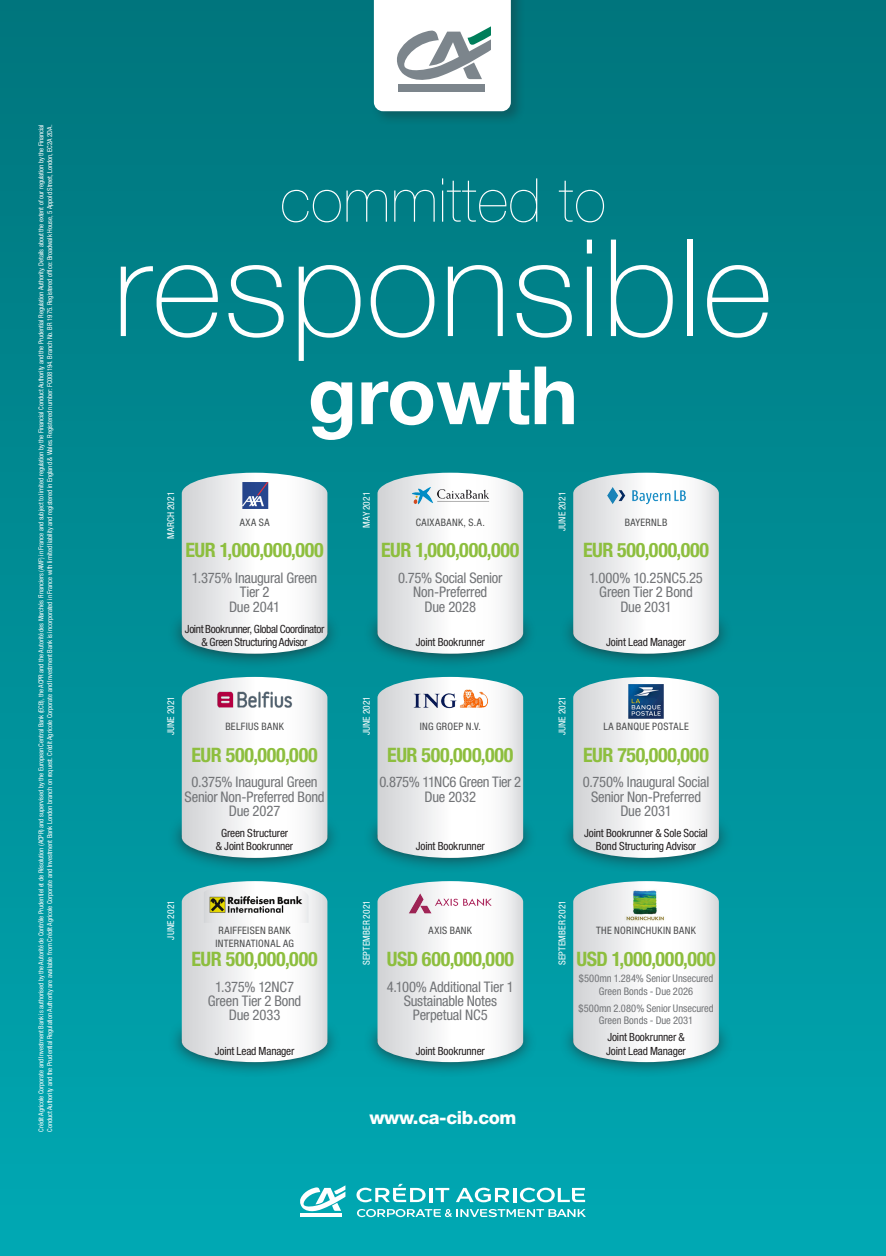
<style>
.page{position:relative;width:886px;height:1256px;background:#fff}
.page>*{position:absolute;margin:0;border:0;box-sizing:border-box;transform-origin:0 0}
.t1{font:100 135px "Helvetica Neue LT Std";letter-spacing:.01em;color:#fff}
.t2{font:700 80.7px "Helvetica Neue LT Std";color:#fff}
.t3{font:200 60.6px "Helvetica Neue LT Std";letter-spacing:.01em;color:#fff}
.t4{font:700 condensed 19.95px "Helvetica Neue LT Std";letter-spacing:-.01em;color:#8dbe3e}
.t5{font:800 18.3px "Helvetica Neue LT Std";letter-spacing:-.02em;color:#fff}
.t6{font:condensed 14.55px/14.2px "Helvetica Neue LT Std";letter-spacing:-.015em;color:#727477;text-align:center}
.t7{font:condensed 11.25px/13.5px "Helvetica Neue LT Std";letter-spacing:-.015em;color:#231f20;text-align:center}
.t8{font:condensed 11.25px/13.5px "Helvetica Neue LT Std";letter-spacing:-.035em;color:#231f20;text-align:center}
.t9{font:condensed 10.5px/12.6px "Helvetica Neue LT Std";letter-spacing:-.005em;color:#727477;text-align:center}
.t10{font:condensed 10.2px/12.3px "Helvetica Neue LT Std";letter-spacing:.035em;color:#4b4c4d;text-align:center}
.t11{font:condensed 9.45px "Helvetica Neue LT Std";letter-spacing:.01em;color:#fff}
.Normal_e{font:condensed 6.9px/8.7px "Helvetica Neue LT Std";letter-spacing:-.01em;color:#fff}
</style>
<div class="page">
<div style="left:0;top:0;width:885px;height:1255px;background:linear-gradient(to bottom,#00757c,#01a8b3)"></div>
<svg style="left:356px;top:1183px;width:69px;height:19px"></svg>
<hr style="left:429px;top:1187px;width:3px;height:14px;background:#fff">
<svg style="left:435px;top:1187px;width:14px;height:14px"></svg>
<svg style="left:456px;top:1187px;width:53px;height:15px"></svg>
<hr style="left:513px;top:1187px;width:3px;height:14px;background:#fff">
<svg style="left:520px;top:1187px;width:65px;height:15px"></svg>
<svg style="left:357px;top:1208px;width:229px;height:8px;background:#5ac6cc"></svg>
<hr style="left:300px;top:1213px;width:42px;height:3px;background:#fff">
<svg style="left:298px;top:1185px;width:47px;height:28px"></svg>
<div style="left:371px;top:0;width:155px;height:127px;background:#231f20;opacity:.3"></div>
<svg style="left:374px;top:0;width:137px;height:111px"></svg>
<div style="left:558px;top:597px;width:175px;height:72px;background:#231f20;opacity:.75"></div>
<svg style="left:573px;top:472px;width:145px;height:181px"></svg>
<img style="left:600px;top:481px;width:92px;height:28px">
<div style="left:363px;top:801px;width:174px;height:73px;background:#231f20;opacity:.75"></div>
<svg style="left:377px;top:677px;width:146px;height:180px"></svg>
<img style="left:404px;top:685px;width:92px;height:28px">
<div style="left:167px;top:1005px;width:175px;height:73px;background:#231f20;opacity:.75"></div>
<svg style="left:182px;top:881px;width:145px;height:181px"></svg>
<img style="left:204px;top:888px;width:104px;height:34px">
<div style="left:167px;top:597px;width:175px;height:72px;background:#231f20;opacity:.75"></div>
<svg style="left:182px;top:472px;width:145px;height:181px"></svg>
<img style="left:209px;top:481px;width:91px;height:28px">
<div style="left:363px;top:597px;width:174px;height:72px;background:#231f20;opacity:.75"></div>
<svg style="left:377px;top:472px;width:146px;height:181px"></svg>
<img style="left:404px;top:481px;width:92px;height:28px">
<div style="left:363px;top:1005px;width:174px;height:73px;background:#231f20;opacity:.75"></div>
<svg style="left:377px;top:881px;width:146px;height:181px"></svg>
<img style="left:404px;top:889px;width:92px;height:28px">
<div style="left:558px;top:1005px;width:175px;height:73px;background:#231f20;opacity:.75"></div>
<svg style="left:573px;top:881px;width:145px;height:181px"></svg>
<img style="left:624px;top:888px;width:43px;height:34px">
<div style="left:167px;top:801px;width:175px;height:73px;background:#231f20;opacity:.75"></div>
<svg style="left:182px;top:677px;width:145px;height:180px"></svg>
<img style="left:215px;top:687px;width:79px;height:24px">
<div style="left:558px;top:801px;width:175px;height:73px;background:#231f20;opacity:.75"></div>
<svg style="left:573px;top:677px;width:145px;height:180px"></svg>
<img style="left:628px;top:684px;width:35px;height:34px">
<p class="Normal_e" style="left:37px;top:1131px;width:1008px;rotate:-90deg">Crédit Agricole Corporate and Investment Bank is authorised by the Autorité de Contrôle Prudentiel et de Résolution (ACPR) and supervised by the European Central Bank (ECB), the ACPR and the Autorité des Marchés Financiers (AMF) in France and subject to limited regulation by the Financial Conduct Authority and the Prudential Regulation Authority. Details about the extent of our regulation by the Financial<br>Conduct Authority and the Prudential Regulation Authority are available from Crédit Agricole Corporate and Investment Bank London branch on request. Crédit Agricole Corporate and Investment Bank is incorporated in France with limited liability and registered in England &amp; Wales. Registered number: FC008194. Branch No. BR 1975. Registered office: Broadwalk House, 5 Appold Street, London, EC2A 2DA.</p>
<p class="t3" style="left:280px;top:165px;width:327px">committed to</p>
<p class="t1" style="left:113px;top:211px;width:661px">responsible</p>
<p class="t2" style="left:308px;top:345px;width:272px">growth</p>
<p class="t11" style="left:165px;top:539px;width:49px;rotate:-90deg">MARCH 2021</p>
<p class="t10" style="left:240px;top:516px;width:31px">AXA SA</p>
<p class="t11" style="left:361px;top:528px;width:38px;rotate:-90deg">MAY 2021</p>
<p class="t10" style="left:416px;top:516px;width:70px">CAIXABANK, S.A.</p>
<p class="t11" style="left:556px;top:531px;width:41px;rotate:-90deg">JUNE 2021</p>
<p class="t10" style="left:624px;top:516px;width:44px">BAYERNLB</p>
<p class="t4" style="left:185px;top:538px;width:140px">EUR 1,000,000,000</p>
<p class="t4" style="left:381px;top:538px;width:140px">EUR 1,000,000,000</p>
<p class="t4" style="left:583px;top:538px;width:127px">EUR 500,000,000</p>
<p class="t6" style="left:192px;top:571px;width:127px">1.375% Inaugural Green<br>Tier 2</p>
<p class="t6" style="left:229px;top:599px;width:53px">Due 2041</p>
<p class="t8" style="left:185px;top:622px;width:141px">Joint Bookrunner, Global Coordinator &amp; Green Structuring Advisor</p>
<p class="t6" style="left:398px;top:571px;width:106px">0.75% Social Senior<br>Non-Preferred</p>
<p class="t6" style="left:424px;top:599px;width:53px">Due 2028</p>
<p class="t7" style="left:416px;top:635px;width:70px">Joint Bookrunner</p>
<p class="t6" style="left:589px;top:571px;width:115px">1.000% 10.25NC5.25<br>Green Tier 2 Bond</p>
<p class="t6" style="left:620px;top:599px;width:53px">Due 2031</p>
<p class="t7" style="left:606px;top:635px;width:81px">Joint Lead Manager</p>
<p class="t11" style="left:165px;top:735px;width:41px;rotate:-90deg">JUNE 2021</p>
<p class="t10" style="left:225px;top:720px;width:60px">BELFIUS BANK</p>
<p class="t11" style="left:361px;top:735px;width:41px;rotate:-90deg">JUNE 2021</p>
<p class="t10" style="left:419px;top:720px;width:63px">ING GROEP N.V.</p>
<p class="t11" style="left:556px;top:735px;width:41px;rotate:-90deg">JUNE 2021</p>
<p class="t10" style="left:603px;top:720px;width:87px">LA BANQUE POSTALE</p>
<p class="t4" style="left:191px;top:742px;width:127px">EUR 500,000,000</p>
<p class="t4" style="left:387px;top:742px;width:127px">EUR 500,000,000</p>
<p class="t4" style="left:583px;top:742px;width:127px">EUR 750,000,000</p>
<p class="t6" style="left:184px;top:775px;width:141px">0.375% Inaugural Green<br>Senior Non-Preferred Bond</p>
<p class="t6" style="left:229px;top:803px;width:53px">Due 2027</p>
<p class="t7" style="left:216px;top:826px;width:79px">Green Structurer<br>&amp; Joint Bookrunner</p>
<p class="t6" style="left:379px;top:775px;width:143px">0.875% 11NC6 Green Tier 2</p>
<p class="t6" style="left:424px;top:789px;width:53px">Due 2032</p>
<p class="t7" style="left:416px;top:839px;width:70px">Joint Bookrunner</p>
<p class="t6" style="left:582px;top:775px;width:128px">0.750% Inaugural Social<br>Senior Non-Preferred</p>
<p class="t6" style="left:620px;top:803px;width:53px">Due 2031</p>
<p class="t7" style="left:584px;top:826px;width:125px">Joint Bookrunner &amp; Sole Social<br>Bond Structuring Advisor</p>
<p class="t11" style="left:165px;top:939px;width:41px;rotate:-90deg">JUNE 2021</p>
<p class="t10" style="left:215px;top:924px;width:80px">RAIFFEISEN BANK<br>INTERNATIONAL AG</p>
<p class="t6" style="left:208px;top:979px;width:95px">1.375% 12NC7<br>Green Tier 2 Bond</p>
<p class="t6" style="left:229px;top:1007px;width:53px">Due 2033</p>
<p class="t7" style="left:215px;top:1043px;width:81px">Joint Lead Manager</p>
<p class="t4" style="left:191px;top:946px;width:127px">EUR 500,000,000</p>
<p class="t11" style="left:361px;top:964px;width:66px;rotate:-90deg">SEPTEMBER 2021</p>
<p class="t10" style="left:428px;top:924px;width:45px">AXIS BANK</p>
<p class="t4" style="left:386px;top:946px;width:129px">USD 600,000,000</p>
<p class="t6" style="left:387px;top:979px;width:128px">4.100% Additional Tier 1<br>Sustainable Notes</p>
<p class="t6" style="left:413px;top:1007px;width:76px">Perpetual NC5</p>
<p class="t7" style="left:416px;top:1043px;width:70px">Joint Bookrunner</p>
<p class="t11" style="left:556px;top:964px;width:66px;rotate:-90deg">SEPTEMBER 2021</p>
<p class="t10" style="left:596px;top:924px;width:101px">THE NORINCHUKIN BANK</p>
<p class="t9" style="left:578px;top:972px;width:136px">$500mn 1.284% Senior Unsecured<br>Green Bonds - Due 2026</p>
<p class="t9" style="left:578px;top:1001px;width:137px">$500mn 2.080% Senior Unsecured<br>Green Bonds - Due 2031</p>
<p class="t7" style="left:606px;top:1030px;width:81px;text-align:left">Joint Bookrunner &amp;<br>Joint Lead Manager</p>
<p class="t4" style="left:576px;top:946px;width:141px">USD 1,000,000,000</p>
<p class="t5" style="left:369px;top:1106px;width:149px">www.ca-cib.com</p>
</div>
